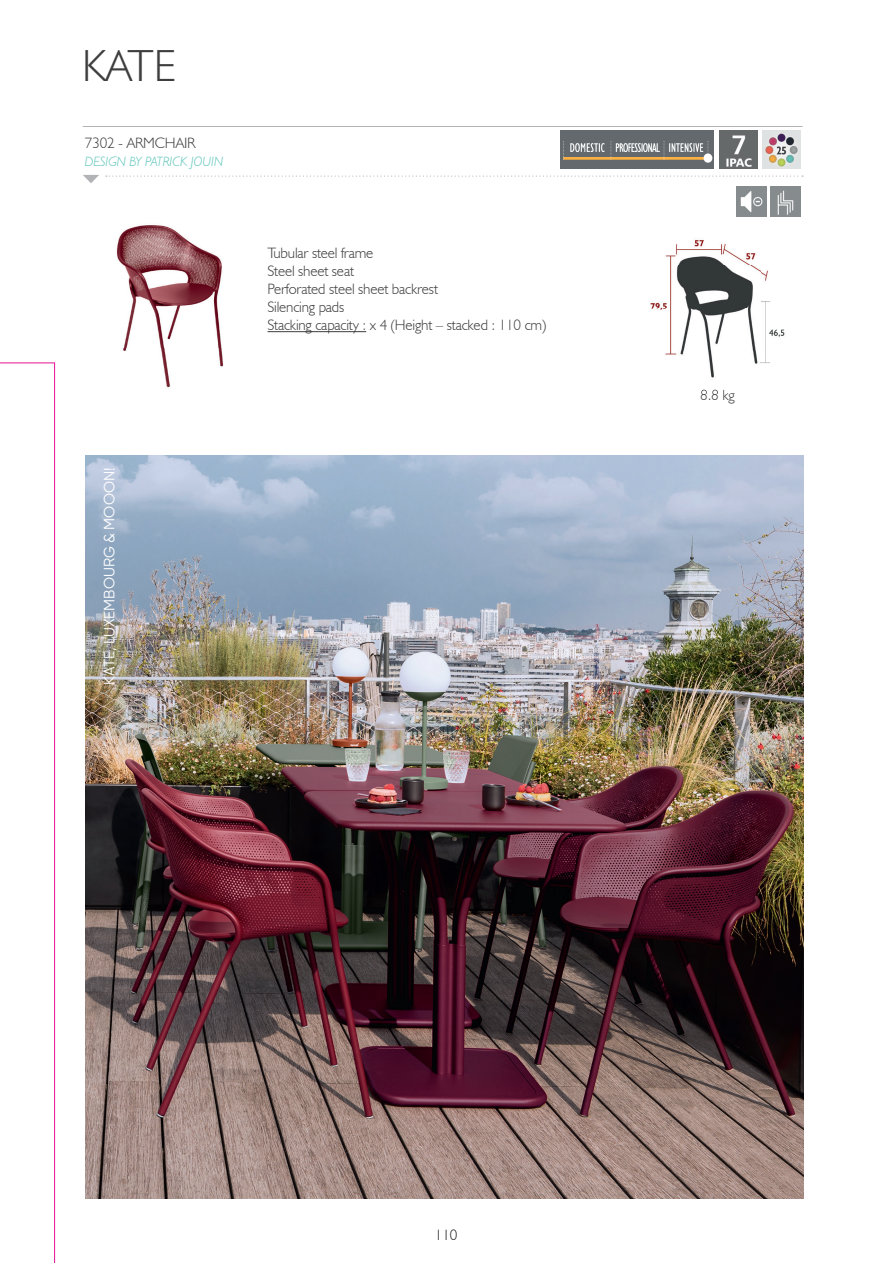
<style>
.page{position:relative;width:893px;height:1263px;background:#fff}
.page>*{position:absolute;margin:0;border:0;box-sizing:border-box;transform-origin:0 0}
.t1{font:300 45px "Humanist 521 BT";color:#3e3e3f}
.t2{font:300 15px/18px "Humanist 521 BT";letter-spacing:-.01em;color:#3e3e3f}
.t3{font:15px "Gilroy";color:#fff}
.t4{font:300 15px "Humanist 521 BT";color:#231f20}
.t5{font:italic 300 13.5px "Humanist 521 BT";color:#5fc5ba}
</style>
<div class="page">
<img style="left:85px;top:455px;width:719px;height:743px">
<svg style="left:106px;top:176px;width:697px;height:1px"></svg>
<hr style="left:83px;top:126px;width:720px;height:1px;background:#b2b3b7">
<img style="left:116px;top:225px;width:108px;height:163px">
<hr style="left:267px;top:331px;width:99px;height:1px;background:#3e3e3f">
<img style="left:737px;top:187px;width:29px;height:29px">
<img style="left:771px;top:187px;width:29px;height:29px">
<img style="left:560px;top:131px;width:153px;height:38px">
<img style="left:720px;top:131px;width:38px;height:38px">
<img style="left:762px;top:131px;width:38px;height:38px">
<img style="left:650px;top:240px;width:135px;height:150px">
<img style="left:701px;top:390px;width:24px;height:3px">
<svg style="left:83px;top:175px;width:16px;height:8px"></svg>
<svg style="left:0;top:362px;width:55px;height:901px"></svg>
<h1 class="t1" style="left:82px;top:38px;width:96px">KATE</h1>
<p class="t2" style="left:85px;top:133px;width:112px">7302 - ARMCHAIR</p>
<p class="t5" style="left:85px;top:154px;width:140px">DESIGN BY PATRICK JOUIN</p>
<p class="t2" style="left:267px;top:244px;width:280px">Tubular steel frame<br>Steel sheet seat<br>Perforated steel sheet backrest<br>Silencing pads<br>Stacking capacity : x 4 (Height – stacked : 110 cm )</p>
<p class="t3" style="left:100px;top:685px;width:219px;rotate:-90deg">KATE, LUXEMBOURG &amp; MOOON!</p>
<p class="t2" style="left:700px;top:386px;width:36px">8.8 kg</p>
<p class="t4" style="left:435px;top:1226px;width:24px">110</p>
</div>
